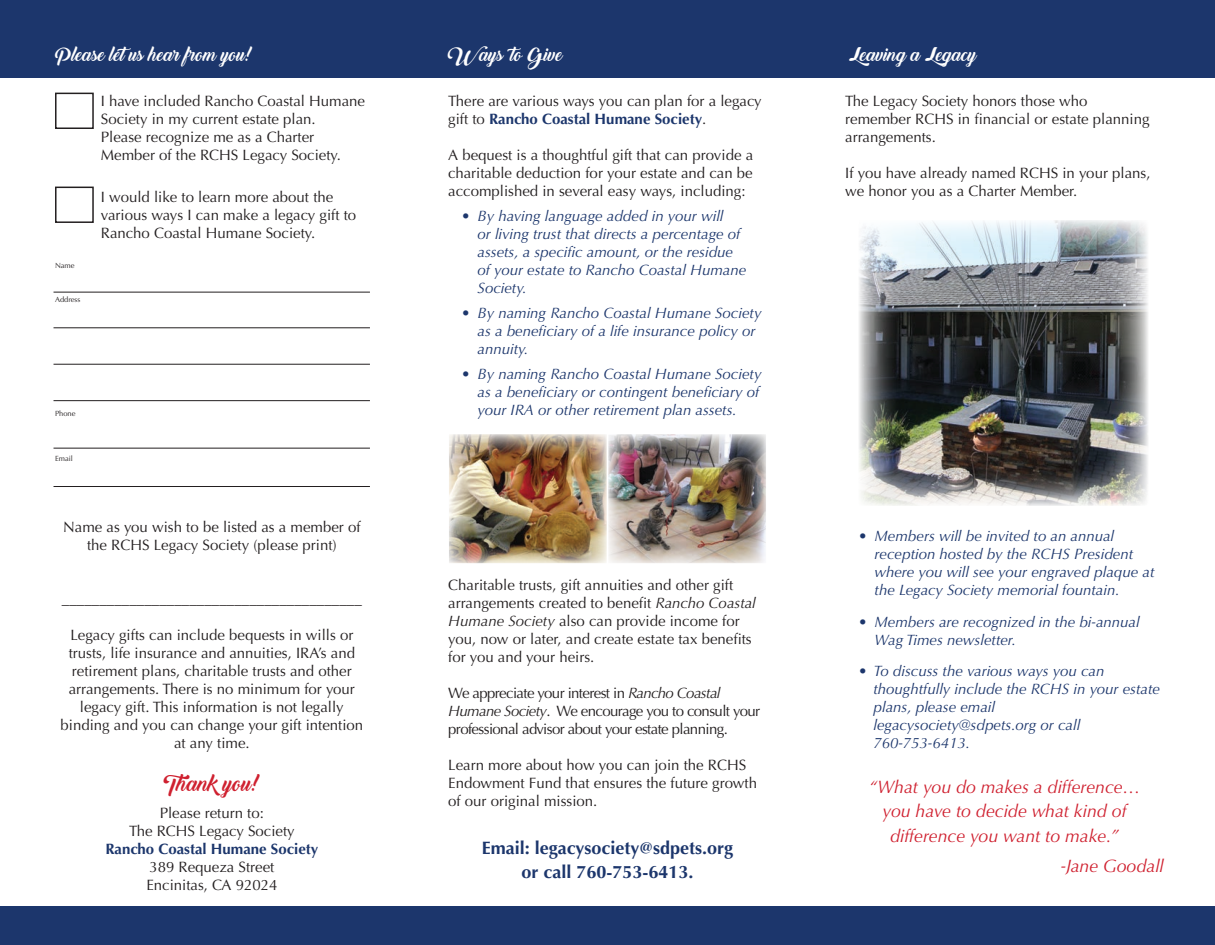
<style>
.page{position:relative;width:1215px;height:945px;background:#fff}
.page>*{position:absolute;margin:0;border:0;box-sizing:border-box;transform-origin:0 0}
.t1{font:21px "Backto Black Demo";color:#cf202f}
.t2{font:italic 18px/24.6px "Optima";color:#cf202f;text-align:center}
.t3{font:700 18px/24px "Optima";color:#1c366c;text-align:center}
.t4{font:18px "Backto Black Demo";color:#fff}
.t5{font:15px/18px "Optima";color:#231f20}
.t6{font:italic 15px/18px "Optima";color:#1c366c}
.t7{font:15px/18px "Optima";letter-spacing:-.04em;color:#231f20}
.t8{font:700 15px "Optima";color:#1c366c}
.t9{font:7.5px "Optima";color:#231f20}
.s1{font-weight:700;color:#1c366c}
.s2{font-style:italic}
</style>
<div class="page">
<div style="left:0;top:0;width:1215px;height:77px;background:#1c366c"></div>
<div style="left:55px;top:93px;width:39px;height:36px;border:2px solid #231f20"></div>
<div style="left:55px;top:187px;width:39px;height:36px;border:2px solid #231f20"></div>
<hr style="left:54px;top:448px;width:316px;height:1px;background:#231f20">
<hr style="left:54px;top:292px;width:316px;height:1px;background:#231f20">
<hr style="left:54px;top:327px;width:316px;height:1px;background:#231f20">
<hr style="left:54px;top:364px;width:316px;height:1px;background:#231f20">
<hr style="left:54px;top:400px;width:316px;height:1px;background:#231f20">
<hr style="left:54px;top:486px;width:316px;height:1px;background:#231f20">
<div style="left:0;top:907px;width:1215px;height:38px;background:#1c366c"></div>
<img style="left:859px;top:220px;width:289px;height:285px">
<img style="left:450px;top:436px;width:315px;height:126px">
<div style="left:447px;top:433px;width:161px;height:132px;border:2px solid #fff"></div>
<div style="left:607px;top:433px;width:161px;height:132px;border:2px solid #fff"></div>
<p class="t4" style="left:55px;top:44px;width:199px">Please letus hear from you!</p>
<p class="t5" style="left:101px;top:93px;width:266px">I have included Rancho Coastal Humane Society in my current estate plan.<br>Please recognize me as a Charter Member of the RCHS Legacy Society.</p>
<p class="t5" style="left:101px;top:188px;width:257px">I would like to learn more about the various ways I can make a legacy gift to<br>Rancho Coastal Humane Society.</p>
<p class="t9" style="left:55px;top:261px;width:21px">Name</p>
<p class="t9" style="left:55px;top:296px;width:27px">Address</p>
<p class="t9" style="left:55px;top:410px;width:22px">Phone</p>
<p class="t9" style="left:55px;top:455px;width:19px">Email</p>
<p class="t5" style="left:63px;top:518px;width:299px;text-align:center">Name as you wish to be listed as a member of the RCHS Legacy Society (please print)</p>
<p class="t5" style="left:62px;top:590px;width:301px">________________________________________</p>
<p class="t5" style="left:61px;top:626px;width:304px;text-align:center">Legacy gifts can include bequests in wills or trusts, life insurance and annuities, IRA’s and retirement plans, charitable trusts and other arrangements. There is no minimum for your legacy gift. This information is not legally binding and you can change your gift intention at any time.</p>
<h1 class="t1" style="left:164px;top:772px;width:98px">Thank you!</h1>
<p class="t5" style="left:129px;top:804px;width:167px;text-align:center">Please return to:<br>The RCHS Legacy Society</p>
<p class="t8" style="left:105px;top:840px;width:215px">Rancho Coastal Humane Society</p>
<p class="t5" style="left:146px;top:858px;width:133px">389 Requeza Street<br>Encinitas, CA 92024</p>
<p class="t4" style="left:448px;top:44px;width:116px">Ways to Give</p>
<p class="t4" style="left:850px;top:44px;width:129px">Leaving a Legacy</p>
<p class="t5" style="left:845px;top:93px;width:306px">The Legacy Society honors those who remember RCHS in financial or estate planning arrangements.</p>
<p class="t5" style="left:845px;top:165px;width:307px">If you have already named RCHS in your plans, we honor you as a Charter Member.</p>
<p class="t5" style="left:448px;top:93px;width:315px">There are various ways you can plan for a legacy gift to <span class="s1">Rancho Coastal Humane Society</span>.</p>
<p class="t5" style="left:448px;top:147px;width:306px;text-align:justify">A bequest is a thoughtful gift that can provide a charitable deduction for your estate and can be accomplished in several easy ways, including:</p>
<p class="t6" style="left:478px;top:207px;width:270px;text-indent:-16px">• By having language added in your will<br>or living trust that directs a percentage of assets, a specific amount, or the residue of your estate to Rancho Coastal Humane Society.</p>
<p class="t6" style="left:478px;top:304px;width:285px;text-indent:-16px">• By naming Rancho Coastal Humane Society as a beneficiary of a life insurance policy or annuity.</p>
<p class="t6" style="left:478px;top:365px;width:285px;text-indent:-16px">• By naming Rancho Coastal Humane Society as a beneficiary or contingent beneficiary of your IRA or other retirement plan assets.</p>
<p class="t5" style="left:448px;top:576px;width:309px">Charitable trusts, gift annuities and other gift arrangements created to benefit <span class="s2">Rancho Coastal Humane Society</span> also can provide income for you, now or later, and create estate tax benefits for you and your heirs.</p>
<p class="t7" style="left:448px;top:684px;width:313px">We appreciate your interest in <span class="s2">Rancho Coastal<br>Humane Society</span>. We encourage you to consult your professional advisor about your estate planning.</p>
<p class="t5" style="left:448px;top:756px;width:310px">Learn more about how you can join the RCHS<br>Endowment Fund that ensures the future growth of our original mission.</p>
<p class="t3" style="left:482px;top:836px;width:253px">Email: legacysociety@sdpets.org or call 760-753-6413.</p>
<p class="t6" style="left:875px;top:527px;width:281px;text-indent:-16px">• Members will be invited to an annual reception hosted by the RCHS President where you will see your engraved plaque at the Legacy Society memorial fountain.</p>
<p class="t6" style="left:875px;top:613px;width:267px;text-indent:-16px">• Members are recognized in the bi-annual<br>Wag Times newsletter.</p>
<p class="t6" style="left:874px;top:662px;width:288px;text-indent:-15px">• To discuss the various ways you can thoughtfully include the RCHS in your estate plans, please email legacysociety@sdpets.org or call<br>760-753-6413.</p>
<p class="t2" style="left:869px;top:774px;width:273px">“What you do makes a difference… you have to decide what kind of difference you want to make.”</p>
<p class="t2" style="left:1061px;top:854px;width:105px">-Jane Goodall</p>
</div>
